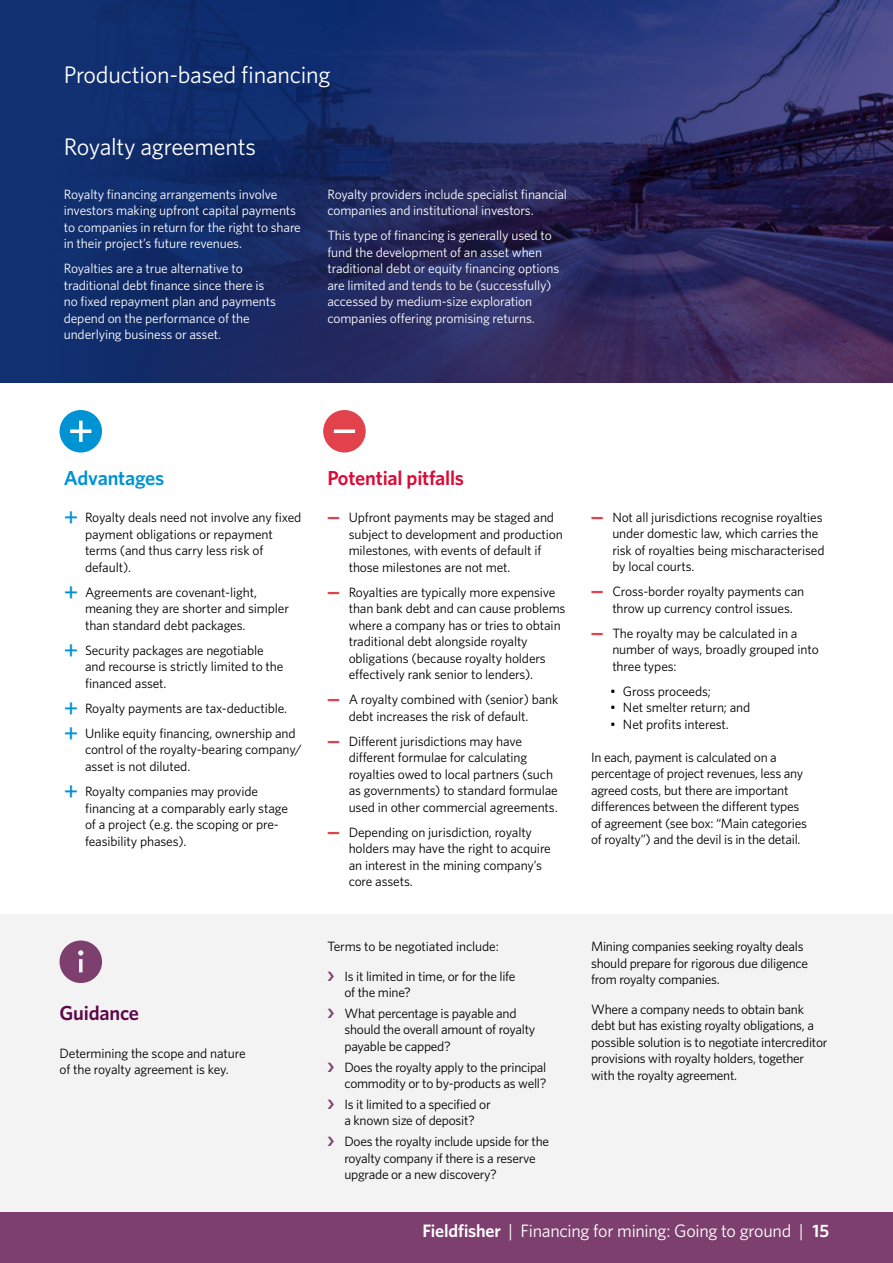
<style>
.page{position:relative;width:893px;height:1263px;background:#fff}
.page>*{position:absolute;margin:0;border:0;box-sizing:border-box;transform-origin:0 0}
.t1{font:24px "Whitney";letter-spacing:-.01em;color:#fff}
.t2{font:600 20.25px "Whitney";letter-spacing:-.01em;color:#dd0935}
.t3{font:600 20.25px "Whitney";letter-spacing:-.01em;color:#0093d4}
.t4{font:600 20.25px "Whitney";letter-spacing:-.01em;color:#5d0749}
.t5{font:18px "Whitney";letter-spacing:-.015em;color:#fff}
.t6{font:13.5px/16.5px "Whitney";letter-spacing:-.01em;color:#000}
.t7{font:13.5px/16.5px "Whitney";letter-spacing:-.01em;color:#fff}
.s1{font-weight:500;font-size:25.5px;color:#0093d4}
.s2{font-weight:900;color:#e2424b}
.s3{font-weight:600}
</style>
<div class="page">
<div style="left:0;top:914px;width:893px;height:349px;background:#f3f3f3"></div>
<img style="left:0;top:0;width:893px;height:383px">
<svg style="left:60px;top:940px;width:42px;height:43px"></svg>
<svg style="left:60px;top:410px;width:42px;height:42px"></svg>
<svg style="left:323px;top:410px;width:43px;height:42px"></svg>
<div style="left:0;top:1212px;width:893px;height:51px;background:#7d3f6e"></div>
<h1 class="t1" style="left:64px;top:59px;width:268px">Production-based financing</h1>
<h1 class="t1" style="left:64px;top:131px;width:194px">Royalty agreements</h1>
<p class="t7" style="left:64px;top:186px;width:239px">Royalty financing arrangements involve investors making upfront capital payments to companies in return for the right to share in their project’s future revenues.</p>
<p class="t7" style="left:64px;top:260px;width:214px">Royalties are a true alternative to traditional debt finance since there is no fixed repayment plan and payments depend on the performance of the underlying business or asset.</p>
<p class="t7" style="left:327px;top:186px;width:241px">Royalty providers include specialist financial companies and institutional investors.</p>
<p class="t7" style="left:327px;top:227px;width:233px">This type of financing is generally used to fund the development of an asset when traditional debt or equity financing options are limited and tends to be (successfully) accessed by medium-size exploration companies offering promising returns.</p>
<h2 class="t3" style="left:64px;top:464px;width:102px">Advantages</h2>
<p class="t6" style="left:85px;top:509px;width:218px;text-indent:-21px"><span class="s1">+</span> Royalty deals need not involve any fixed payment obligations or repayment terms (and thus carry less risk of default).</p>
<p class="t6" style="left:85px;top:584px;width:206px;text-indent:-21px"><span class="s1">+</span> Agreements are covenant-light, meaning they are shorter and simpler than standard debt packages.</p>
<p class="t6" style="left:85px;top:642px;width:200px;text-indent:-21px"><span class="s1">+</span> Security packages are negotiable and recourse is strictly limited to the financed asset.</p>
<p class="t6" style="left:64px;top:695px;width:233px;line-height:25px"><span class="s1">+</span> Royalty payments are tax-deductible. <span class="s1">+</span> Unlike equity financing, ownership and</p>
<p class="t6" style="left:85px;top:741px;width:218px">control of the royalty-bearing company/ asset is not diluted.</p>
<p class="t6" style="left:85px;top:783px;width:204px;text-indent:-21px"><span class="s1">+</span> Royalty companies may provide financing at a comparably early stage of a project (e.g. the scoping or pre&shy;feasibility phases).</p>
<h2 class="t4" style="left:60px;top:1000px;width:81px">Guidance</h2>
<p class="t6" style="left:60px;top:1045px;width:188px">Determining the scope and nature of the royalty agreement is key.</p>
<h2 class="t2" style="left:327px;top:464px;width:138px">Potential pitfalls</h2>
<p class="t6" style="left:349px;top:509px;width:216px;text-indent:-21px"><span class="s2">—</span> Upfront payments may be staged and subject to development and production milestones, with events of default if those milestones are not met.</p>
<p class="t6" style="left:349px;top:584px;width:218px;text-indent:-21px"><span class="s2">—</span> Royalties are typically more expensive than bank debt and can cause problems where a company has or tries to obtain traditional debt alongside royalty obligations (because royalty holders effectively rank senior to lenders).</p>
<p class="t6" style="left:349px;top:691px;width:211px;text-indent:-21px"><span class="s2">—</span> A royalty combined with (senior) bank debt increases the risk of default.</p>
<p class="t6" style="left:349px;top:733px;width:211px;text-indent:-21px"><span class="s2">—</span> Different jurisdictions may have different formulae for calculating royalties owed to local partners (such as governments) to standard formulae used in other commercial agreements.</p>
<p class="t6" style="left:349px;top:824px;width:204px;text-indent:-21px"><span class="s2">—</span> Depending on jurisdiction, royalty holders may have the right to acquire an interest in the mining company’s core assets.</p>
<p class="t6" style="left:344px;top:932px;width:173px;line-height:29.2px;text-indent:-17px">Terms to be negotiated include:<br>Is it limited in time, or for the life</p>
<p class="t6" style="left:344px;top:982px;width:174px;line-height:20.7px">of the mine?<br>What percentage is payable and</p>
<p class="t6" style="left:344px;top:1021px;width:192px">should the overall amount of royalty payable be capped?</p>
<p class="t6" style="left:344px;top:1058px;width:204px">Does the royalty apply to the principal commodity or to by-products as well?</p>
<p class="t6" style="left:344px;top:1095px;width:148px">Is it limited to a specified or a known size of deposit?</p>
<p class="t6" style="left:344px;top:1133px;width:206px">Does the royalty include upside for the royalty company if there is a reserve upgrade or a new discovery?</p>
<p class="t6" style="left:612px;top:508px;width:214px;text-indent:-21px"><span class="s2">—</span> Not all jurisdictions recognise royalties under domestic law, which carries the risk of royalties being mischaracterised by local courts.</p>
<p class="t6" style="left:612px;top:583px;width:193px;text-indent:-21px"><span class="s2">—</span> Cross-border royalty payments can throw up currency control issues.</p>
<p class="t6" style="left:612px;top:624px;width:208px;text-indent:-21px"><span class="s2">—</span> The royalty may be calculated in a number of ways, broadly grouped into three types:</p>
<p class="t6" style="left:610px;top:682px;width:102px">• Gross proceeds;</p>
<p class="t6" style="left:610px;top:699px;width:142px">• Net smelter return; and</p>
<p class="t6" style="left:610px;top:715px;width:120px">• Net profits interest.</p>
<p class="t6" style="left:591px;top:748px;width:217px">In each, payment is calculated on a percentage of project revenues, less any agreed costs, but there are important differences between the different types of agreement (see box: “Main categories of royalty”) and the devil is in the detail.</p>
<p class="t6" style="left:591px;top:938px;width:219px">Mining companies seeking royalty deals should prepare for rigorous due diligence from royalty companies.</p>
<p class="t6" style="left:591px;top:1000px;width:238px">Where a company needs to obtain bank debt but has existing royalty obligations, a possible solution is to negotiate intercreditor provisions with royalty holders, together with the royalty agreement.</p>
<h3 class="t5" style="left:422px;top:1219px;width:408px"><span class="s3">Fieldfisher</span> | Financing for mining: Going to ground | <span class="s3">15</span></h3>
</div>
